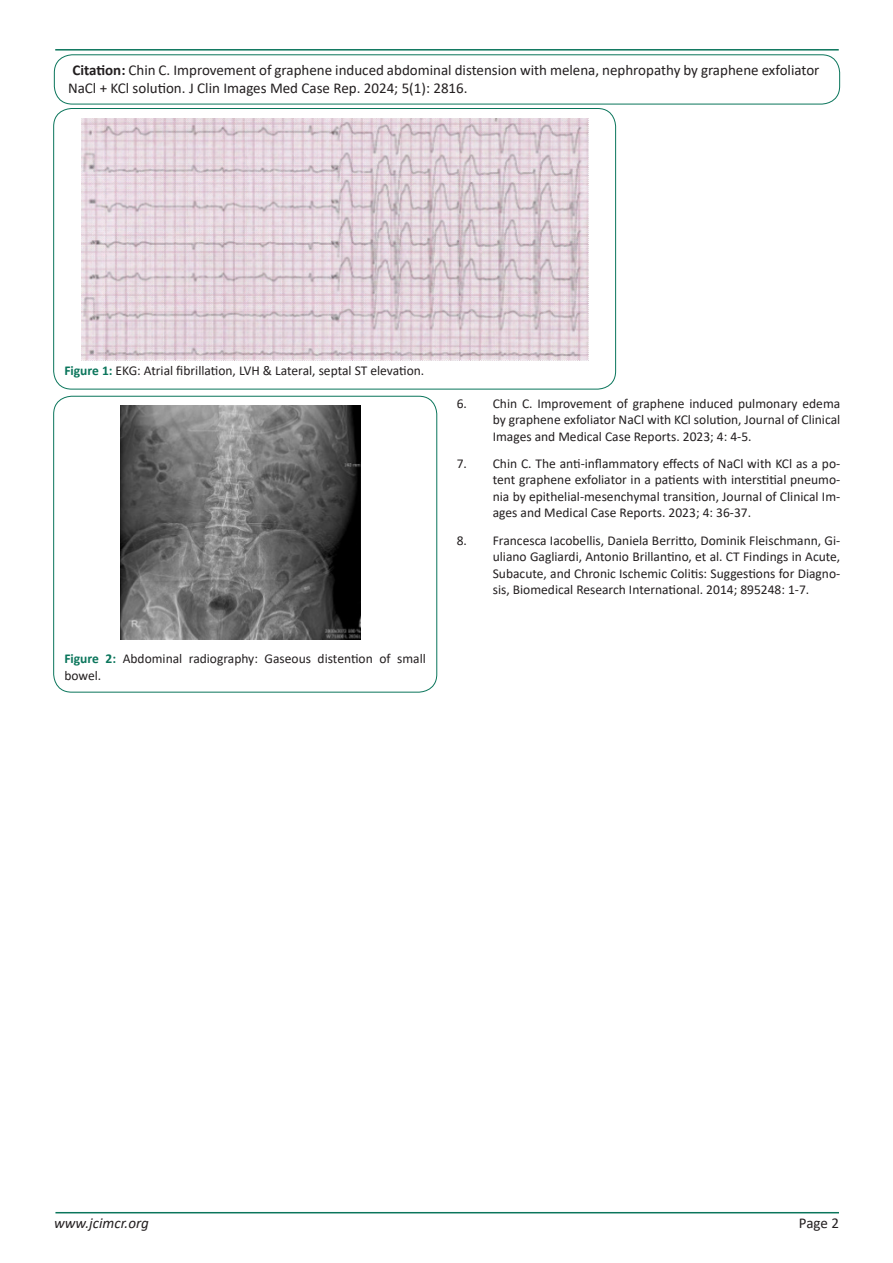
<style>
.page{position:relative;width:893px;height:1263px;background:#fff}
.page>*{position:absolute;margin:0;border:0;box-sizing:border-box;transform-origin:0 0}
.t1{font:15px/18px "Calibri";color:#231f20}
.t2{font:italic 15px "Calibri";color:#231f20}
.t3{font:13.5px/16.5px "Calibri";color:#231f20;text-align:justify}
.s1{font-weight:700}
.s2{font-weight:700;color:#0a755b}
</style>
<div class="page">
<hr style="left:55px;top:1212px;width:784px;height:1px;background:#0a755b">
<hr style="left:55px;top:49px;width:784px;height:2px;background:#0a755b">
<div style="left:54px;top:55px;width:786px;height:49px;border:1px solid #0a755b;border-radius:18px"></div>
<div style="left:53px;top:108px;width:563px;height:281px;border:1px solid #0a755b;border-radius:18px"></div>
<img style="left:82px;top:118px;width:506px;height:242px">
<div style="left:53px;top:396px;width:384px;height:296px;border:1px solid #0a755b;border-radius:18px"></div>
<img style="left:120px;top:406px;width:241px;height:233px">
<p class="t1" style="left:68px;top:61px;width:753px;text-indent:4px"><span class="s1">Citation:</span> Chin C. Improvement of graphene induced abdominal distension with melena, nephropathy by graphene exfoliator<br>NaCl + KCl solution. J Clin Images Med Case Rep. 2024; 5(1): 2816.</p>
<p class="t3" style="left:64px;top:362px;width:361px"><span class="s2">Figure 1:</span> EKG: Atrial fibrillation, LVH &amp; Lateral, septal ST elevation.</p>
<p class="t3" style="left:64px;top:650px;width:363px"><span class="s2">Figure 2:</span> Abdominal radiography: Gaseous distention of small bowel.</p>
<p class="t3" style="left:493px;top:395px;width:349px;text-indent:-36px">6. Chin C. Improvement of graphene induced pulmonary edema by graphene exfoliator NaCl with KCl solution, Journal of Clinical Images and Medical Case Reports. 2023; 4: 4-5.</p>
<p class="t3" style="left:493px;top:455px;width:349px;text-indent:-36px">7. Chin C. The anti-inflammatory effects of NaCl with KCl as a po&shy;tent graphene exfoliator in a patients with interstitial pneumo&shy;nia by epithelial-mesenchymal transition, Journal of Clinical Im&shy;ages and Medical Case Reports. 2023; 4: 36-37.</p>
<p class="t3" style="left:493px;top:532px;width:349px;text-indent:-36px">8. Francesca Iacobellis, Daniela Berritto, Dominik Fleischmann, Gi&shy;uliano Gagliardi, Antonio Brillantino, et al. CT Findings in Acute, Subacute, and Chronic Ischemic Colitis: Suggestions for Diagno&shy;sis, Biomedical Research International. 2014; 895248: 1-7.</p>
<p class="t2" style="left:54px;top:1212px;width:96px">www.jcimcr.org</p>
<p class="t1" style="left:799px;top:1213px;width:42px">Page 2</p>
</div>
